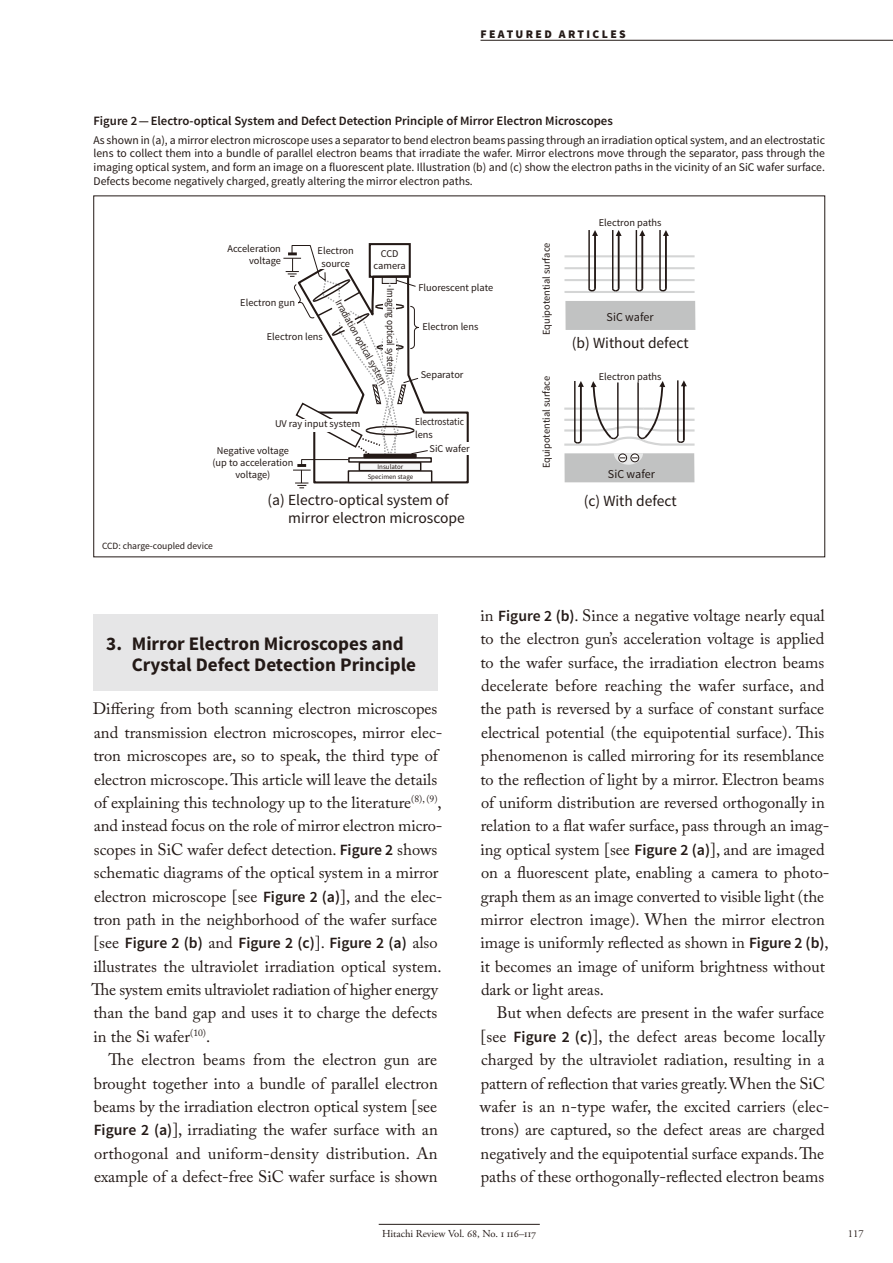
<style>
.page{position:relative;width:893px;height:1263px;background:#fff}
.page>*{position:absolute;margin:0;border:0;box-sizing:border-box;transform-origin:0 0}
.t1{font:700 19.2px/21.3px "Source Sans Pro";color:#231916}
.t2{font:16.5px/23.4px "Adobe Caslon Pro";color:#231916}
.t3{font:15.6px/17.2px "Source Sans Pro";color:#231916}
.t4{font:600 15.6px "Source Sans Pro";color:#231916}
.t5{font:600 12.75px "Source Sans Pro";color:#231916}
.t6{font:12.15px "Source Sans Pro";color:#231916}
.t7{font:11.7px/13.8px "Source Sans Pro";color:#231916;text-align:justify}
.t8{font:900 11.7px "Source Sans Pro";letter-spacing:.2em;color:#231916}
.t9{font:10.65px "Adobe Garamond Pro";color:#231916}
.t10{font:10.35px/12.1px "Source Sans Pro";color:#231916;text-align:center}
.t11{font:10.35px/12px "Source Sans Pro";color:#231916;scale:.9 1}
.t12{font:10.35px "Source Sans Pro";letter-spacing:-.025em;color:#231916;scale:.9 1}
.t13{font:9.6px "Source Sans Pro";color:#231916}
.t14{font:6.9px/10.4px "Source Sans Pro";color:#231916;text-align:center}
.s1{font-family:"Source Sans Pro";font-weight:600;font-size:15.6px}
.s2{font-family:"Adobe Caslon Pro";font-weight:400;font-size:16.5px}
.s3{color:#fff}
</style>
<div class="page">
<hr style="left:379px;top:1224px;width:161px;height:1px;background:#231916">
<hr style="left:480px;top:40px;width:412px;height:1px;background:#231916">
<div style="left:94px;top:614px;width:344px;height:77px;background:#e6e6e7"></div>
<hr style="left:564px;top:291px;width:130px;height:2px;background:#d4d5d5">
<hr style="left:564px;top:279px;width:130px;height:2px;background:#d4d5d5">
<hr style="left:564px;top:267px;width:130px;height:2px;background:#d4d5d5">
<hr style="left:564px;top:255px;width:130px;height:2px;background:#d4d5d5">
<hr style="left:661px;top:443px;width:33px;height:3px;background:#d4d5d5">
<hr style="left:564px;top:444px;width:34px;height:2px;background:#d4d5d5">
<hr style="left:661px;top:429px;width:33px;height:3px;background:#d4d5d5">
<hr style="left:564px;top:429px;width:34px;height:3px;background:#d4d5d5">
<hr style="left:661px;top:419px;width:33px;height:2px;background:#d4d5d5">
<hr style="left:564px;top:419px;width:34px;height:2px;background:#d4d5d5">
<hr style="left:661px;top:408px;width:33px;height:2px;background:#d4d5d5">
<hr style="left:564px;top:408px;width:34px;height:2px;background:#d4d5d5">
<svg style="left:573px;top:381px;width:11px;height:63px"></svg>
<svg style="left:676px;top:380px;width:11px;height:64px"></svg>
<svg style="left:591px;top:381px;width:74px;height:65px"></svg>
<svg style="left:588px;top:230px;width:10px;height:62px"></svg>
<svg style="left:611px;top:230px;width:11px;height:62px"></svg>
<svg style="left:635px;top:230px;width:10px;height:62px"></svg>
<svg style="left:658px;top:230px;width:11px;height:62px"></svg>
<div style="left:565px;top:301px;width:130px;height:29px;background:#c1c2c2"></div>
<svg style="left:564px;top:453px;width:130px;height:29px;background:#c1c2c2"></svg>
<svg style="left:283px;top:245px;width:186px;height:243px"></svg>
<div style="left:369px;top:243px;width:42px;height:35px;border:2px solid #231916"></div>
<p class="t8" style="left:480px;top:27px;width:147px">FEATURED ARTICLES</p>
<p class="t5" style="left:94px;top:116px;width:521px">Figure 2 — Electro-optical System and Defect Detection Principle of Mirror Electron Microscopes</p>
<p class="t7" style="left:94px;top:134px;width:733px">As shown in (a), a mirror electron microscope uses a separator to bend electron beams passing through an irradiation optical system, and an electrostatic lens to collect them into a bundle of parallel electron beams that irradiate the wafer. Mirror electrons move through the separator, pass through the imaging optical system, and form an image on a fluorescent plate. Illustration (b) and (c) show the electron paths in the vicinity of an SiC wafer surface.<br>Defects become negatively charged, greatly altering the mirror electron paths.</p>
<p class="t10" style="left:599px;top:217px;width:64px">Electron paths</p>
<p class="t10" style="left:541px;top:335px;width:94px;rotate:-90deg">Equipotential surface</p>
<p class="t10" style="left:227px;top:243px;width:55px;text-align:right">Acceleration voltage</p>
<p class="t10" style="left:240px;top:298px;width:56px">Electron gun</p>
<p class="t10" style="left:267px;top:332px;width:58px">Electron lens</p>
<p class="t10" style="left:318px;top:246px;width:38px">Electron source</p>
<p class="t10" style="left:373px;top:249px;width:34px">CCD camera</p>
<p class="t10" style="left:418px;top:282px;width:76px">Fluorescent plate</p>
<p class="t12" style="left:395px;top:288px;width:98px;rotate:90deg">Imaging optical system</p>
<p class="t11" style="left:343px;top:298px;width:107px;rotate:61deg">Irradiation optical system</p>
<p class="t6" style="left:607px;top:313px;width:48px">SiC wafer</p>
<p class="t10" style="left:422px;top:322px;width:58px">Electron lens</p>
<p class="t3" style="left:572px;top:336px;width:118px">(b) Without defect</p>
<p class="t10" style="left:421px;top:370px;width:44px">Separator</p>
<p class="t10" style="left:599px;top:371px;width:64px">Electron paths</p>
<p class="t10" style="left:541px;top:468px;width:94px;rotate:-90deg">Equipotential surface</p>
<p class="t11" style="left:415px;top:417px;width:56px">Electrostatic lens</p>
<p class="t10" style="left:429px;top:443px;width:42px">SiC wafer</p>
<p class="t10" style="left:275px;top:419px;width:87px">UV ray input system</p>
<p class="t10" style="left:212px;top:446px;width:82px">Negative voltage (up to acceleration voltage)</p>
<p class="t14" style="left:368px;top:462px;width:47px">Insulator<br>Specimen stage</p>
<p class="t3" style="left:288px;top:493px;width:178px;text-indent:-21px">(a) Electro-optical system of mirror electron microscope</p>
<p class="t3" style="left:584px;top:494px;width:95px">(c) With defect</p>
<p class="t6" style="left:608px;top:469px;width:48px">SiC wafer</p>
<p class="t13" style="left:102px;top:542px;width:112px">CCD: charge-coupled device</p>
<p class="t1" style="left:132px;top:633px;width:286px;text-indent:-26px">3. Mirror Electron Microscopes and<br>Crystal Defect Detection Principle</p>
<p class="t2" style="left:93px;top:699px;width:351px">Differing from both scanning electron microscopes and transmission electron microscopes, mirror elec&shy;tron microscopes are, so to speak, the third type of electron microscope. This article will leave the details of explaining this technology up to the literature<sup>(8),</sup> <sup>(9)</sup>, and instead focus on the role of mirror electron micro&shy;scopes in SiC wafer defect detection. <span class="s1">Figure 2</span> shows schematic diagrams of the optical system in a mirror electron microscope [see <span class="s1">Figure 2 (a)</span>], and the elec&shy;tron path in the neighborhood of the wafer surface</p>
<p class="t4" style="left:93px;top:937px;width:346px"><span class="s2">[see</span> Figure 2 (b) <span class="s2">and</span> Figure 2 (c)<span class="s2">].</span> Figure 2 (a) <span class="s2">also</span></p>
<p class="t2" style="left:92px;top:956px;width:352px">illustrates the ultraviolet irradiation optical system.<br>The system emits ultraviolet radiation of higher energy than the band gap and uses it to charge the defects in the Si wafer<sup>(10)</sup>.</p>
<p class="t2" style="left:94px;top:1050px;width:346px;text-align:justify;text-indent:15px">The electron beams from the electron gun are brought together into a bundle of parallel electron beams by the irradiation electron optical system [see <span class="s1">Figure 2 (a)</span>], irradiating the wafer surface with an orthogonal and uniform-density distribution. An example of a defect-free SiC wafer surface is shown</p>
<p class="t2" style="left:480px;top:605px;width:351px">in <span class="s1">Figure 2 (b)</span>. Since a negative voltage nearly equal to the electron gun’s acceleration voltage is applied to the wafer surface, the irradiation electron beams decelerate before reaching the wafer surface, and the path is reversed by a surface of constant surface electrical potential (the equipotential surface). This phenomenon is called mirroring for its resemblance to the reflection of light by a mirror. Electron beams of uniform distribution are reversed orthogonally in relation to a flat wafer surface, pass through an imag&shy;ing optical system [see <span class="s1">Figure 2 (a)</span>], and are imaged on a fluorescent plate, enabling a camera to photo&shy;graph them as an image converted to visible light (the mirror electron image). When the mirror electron image is uniformly reflected as shown in <span class="s1">Figure 2 (b)</span>, it becomes an image of uniform brightness without dark or light areas.</p>
<p class="t2" style="left:480px;top:1003px;width:351px;text-indent:17px">But when defects are present in the wafer surface [see <span class="s1">Figure 2 (c)</span>], the defect areas become locally charged by the ultraviolet radiation, resulting in a pattern of reflection that varies greatly. When the SiC wafer is an n-type wafer, the excited carriers (elec&shy;trons) are captured, so the defect areas are charged negatively and the equipotential surface expands. The paths of these orthogonally-reflected electron beams</p>
<p class="t9" style="left:382px;top:1228px;width:156px">Hitachi Review Vol. 68, No. 1 116–117</p>
<p class="t9" style="left:848px;top:1228px;width:20px">117<span class="s3">.</span></p>
</div>
